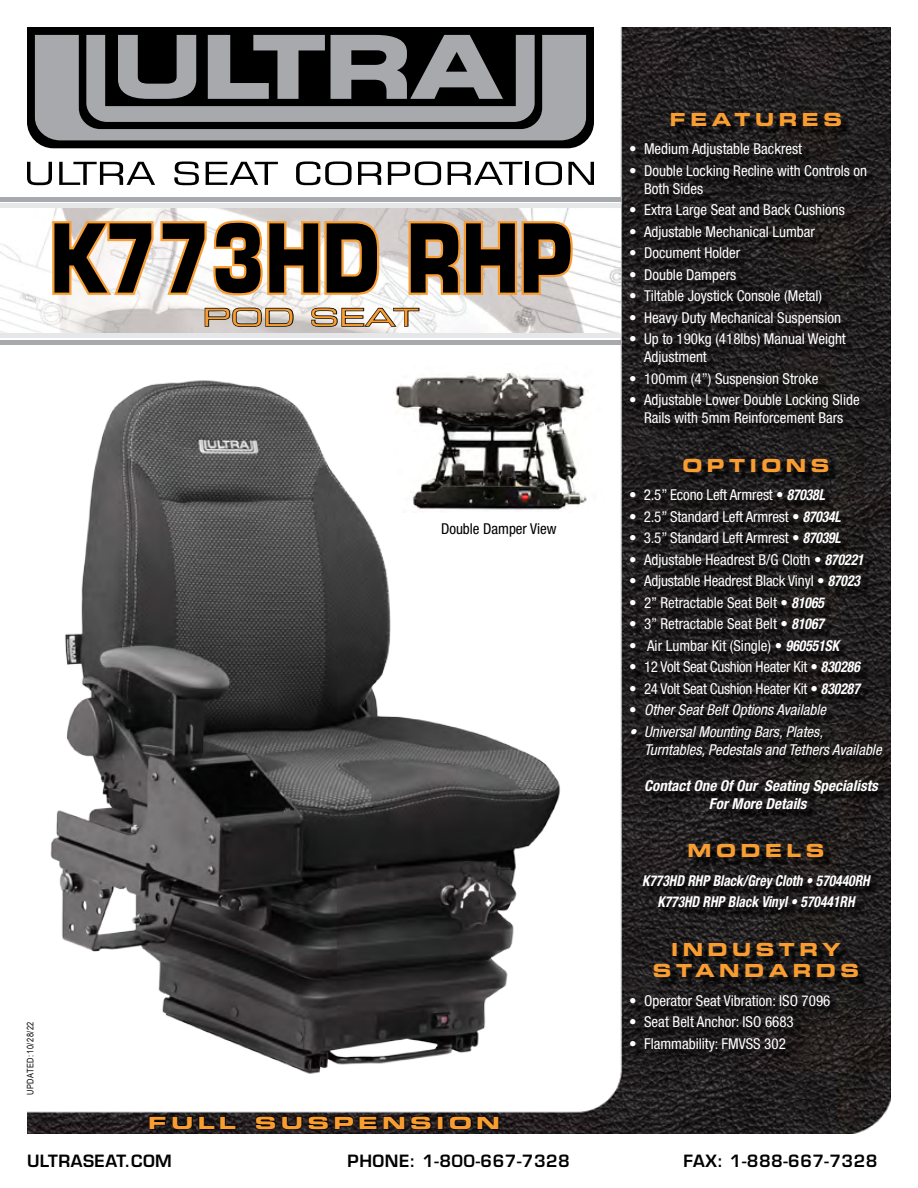
<style>
.page{position:relative;width:918px;height:1188px;background:#fff}
.page>*{position:absolute;margin:0;border:0;box-sizing:border-box;transform-origin:0 0}
.t1{font:700 92.25px "Eurostile LT Std";color:#000;scale:.8 1}
.t2{font:24px "Eurostile LT Std Ex 2";color:#f99d31;scale:1.25 1}
.t3{font:18px/21.6px "Eurostile LT Std Bold Ex 2";letter-spacing:.25em;color:#f99d31;text-align:center}
.t4{font:16.8px "Eurostile LT Std Bold Ex 2";letter-spacing:.2em;color:#f99d31;scale:1.25 1}
.t5{font:600 16.5px "Eurostile LT Std";letter-spacing:.03em;color:#000}
.t6{font:condensed 15px/18px "Helvetica Neue LT Pro";color:#fff}
.t7{font:italic condensed 15px/18px "Helvetica Neue LT Pro";color:#fff}
.t8{font:condensed 15px "Helvetica Neue LT Pro";letter-spacing:-.02em;color:#fff}
.Models{font:italic 700 condensed 15px "Helvetica Neue LT Pro";color:#fff;scale:.9 1}
.Models-2{font:italic 700 condensed 15px/18px "Helvetica Neue LT Pro";color:#fff;text-align:center}
.Bulleted_List{font:condensed 15px "Helvetica Neue LT Pro";color:#000}
.t9{font:9px "Arial Narrow";letter-spacing:.05em;color:#000}
.s1{font-weight:700;font-style:italic}
.s2{font-style:normal}
</style>
<div class="page">
<img style="left:27px;top:27px;width:864px;height:1107px">
<img style="left:1px;top:208px;width:620px;height:126px">
<hr style="left:1px;top:334px;width:620px;height:4px;background:#e6e7e8">
<hr style="left:1px;top:340px;width:620px;height:4px;background:#a7a9ac">
<hr style="left:1px;top:198px;width:620px;height:4px;background:#a7a9ac">
<hr style="left:1px;top:204px;width:620px;height:4px;background:#e6e7e8">
<svg style="left:27px;top:162px;width:25px;height:23px"></svg>
<svg style="left:59px;top:162px;width:96px;height:23px"></svg>
<svg style="left:174px;top:161px;width:25px;height:24px"></svg>
<svg style="left:206px;top:162px;width:72px;height:23px"></svg>
<svg style="left:296px;top:161px;width:56px;height:24px"></svg>
<svg style="left:358px;top:162px;width:23px;height:23px"></svg>
<svg style="left:388px;top:161px;width:53px;height:24px"></svg>
<svg style="left:448px;top:162px;width:74px;height:23px"></svg>
<hr style="left:526px;top:162px;width:3px;height:23px;background:#000">
<svg style="left:536px;top:161px;width:26px;height:24px"></svg>
<svg style="left:568px;top:162px;width:26px;height:23px"></svg>
<svg style="left:27px;top:27px;width:567px;height:121px;background:#0a0a0a"></svg>
<svg style="left:35px;top:35px;width:551px;height:105px;background:#7e8082"></svg>
<svg style="left:86px;top:35px;width:449px;height:87px;background:#636566"></svg>
<svg style="left:148px;top:1115px;width:89px;height:15px"></svg>
<svg style="left:255px;top:1115px;width:177px;height:15px;background:#171314"></svg>
<div style="left:437px;top:1116px;width:6px;height:13px;border:2px solid #000"></div>
<svg style="left:448px;top:1115px;width:52px;height:15px"></svg>
<svg style="left:204px;top:307px;width:90px;height:21px;background:#8e8c8a"></svg>
<svg style="left:310px;top:307px;width:110px;height:21px"></svg>
<img style="left:49px;top:379px;width:514px;height:697px">
<svg style="left:50px;top:218px;width:331px;height:80px"></svg>
<svg style="left:406px;top:219px;width:169px;height:78px;background:#e3c29d"></svg>
<div style="left:634px;top:117px;width:256px;height:943px;background:#000;opacity:.75"></div>
<img style="left:393px;top:364px;width:214px;height:149px">
<p class="t1" style="left:50px;top:202px;width:654px">K773HD RHP</p>
<p class="t2" style="left:203px;top:301px;width:175px">POD SEAT</p>
<p class="Bulleted_List" style="left:441px;top:520px;width:117px">Double Damper View</p>
<p class="t9" style="left:24px;top:1095px;width:75px;rotate:-90deg">UPDATED: 10/28/22</p>
<p class="t4" style="left:148px;top:1111px;width:283px">FULL SUSPENSION</p>
<p class="t3" style="left:670px;top:108px;width:174px">FEATURES</p>
<p class="t6" style="left:629px;top:140px;width:174px">• Medium Adjustable Backrest</p>
<p class="t6" style="left:644px;top:161px;width:224px;text-indent:-15px">• Double Locking Recline with Controls on<br>Both Sides</p>
<p class="t6" style="left:629px;top:201px;width:217px">• Extra Large Seat and Back Cushions</p>
<p class="t6" style="left:629px;top:222px;width:187px">• Adjustable Mechanical Lumbar</p>
<p class="t6" style="left:629px;top:244px;width:113px">• Document Holder</p>
<p class="t6" style="left:629px;top:265px;width:109px">• Double Dampers</p>
<p class="t6" style="left:629px;top:287px;width:195px">• Tiltable Joystick Console (Metal)</p>
<p class="t6" style="left:629px;top:308px;width:213px">• Heavy Duty Mechanical Suspension</p>
<p class="t6" style="left:644px;top:330px;width:203px;text-indent:-15px">• Up to 190kg (418lbs) Manual Weight<br>Adjustment</p>
<p class="t6" style="left:629px;top:369px;width:191px">• 100mm (4”) Suspension Stroke</p>
<p class="t6" style="left:629px;top:391px;width:232px;text-align:center">• Adjustable Lower Double Locking Slide<br>Rails with 5mm Reinforcement Bars</p>
<p class="t3" style="left:682px;top:454px;width:149px">OPTIONS</p>
<p class="t6" style="left:629px;top:486px;width:197px">• 2.5” Econo Left Armrest • <span class="s1">87038L</span></p>
<p class="t6" style="left:629px;top:507px;width:213px">• 2.5” Standard Left Armrest • <span class="s1">87034L</span></p>
<p class="t6" style="left:629px;top:529px;width:213px">• 3.5” Standard Left Armrest • <span class="s1">87039L</span></p>
<p class="t6" style="left:629px;top:550px;width:236px">• Adjustable Headrest B/G Cloth • <span class="s1">870221</span></p>
<p class="t6" style="left:629px;top:572px;width:232px">• Adjustable Headrest Black Vinyl • <span class="s1">87023</span></p>
<p class="t6" style="left:629px;top:593px;width:196px">• 2” Retractable Seat Belt • <span class="s1">81065</span></p>
<p class="t6" style="left:629px;top:615px;width:196px">• 3” Retractable Seat Belt • <span class="s1">81067</span></p>
<p class="t6" style="left:629px;top:636px;width:212px">• Air Lumbar Kit (Single) • <span class="s1">960551SK</span></p>
<p class="t8" style="left:629px;top:658px;width:232px">• 12 Volt Seat Cushion Heater Kit • <span class="s1">830286</span></p>
<p class="t8" style="left:629px;top:680px;width:232px">• 24 Volt Seat Cushion Heater Kit • <span class="s1">830287</span></p>
<p class="t7" style="left:629px;top:701px;width:198px"><span class="s2">•</span> Other Seat Belt Options Available</p>
<p class="t7" style="left:644px;top:723px;width:239px;text-indent:-15px">• Universal Mounting Bars, Plates,<br>Turntables, Pedestals and Tethers Available</p>
<p class="Models-2" style="left:644px;top:777px;width:235px">Contact One Of Our Seating Specialists<br>For More Details</p>
<p class="t3" style="left:688px;top:840px;width:138px">MODELS</p>
<p class="Models" style="left:642px;top:871px;width:254px">K773HD RHP Black/Grey Cloth • 570440RH</p>
<p class="Models" style="left:657px;top:893px;width:220px">K773HD RHP Black Vinyl • 570441RH</p>
<p class="t3" style="left:653px;top:938px;width:208px">INDUSTRY<br>STANDARDS</p>
<p class="t6" style="left:629px;top:991px;width:203px">• Operator Seat Vibration: ISO 7096</p>
<p class="t6" style="left:629px;top:1013px;width:166px">• Seat Belt Anchor: ISO 6683</p>
<p class="t6" style="left:629px;top:1034px;width:158px">• Flammability: FMVSS 302</p>
<p class="t5" style="left:27px;top:1151px;width:146px">ULTRASEAT.COM</p>
<p class="t5" style="left:348px;top:1151px;width:224px">PHONE: 1-800-667-7328</p>
<p class="t5" style="left:684px;top:1151px;width:195px">FAX: 1-888-667-7328</p>
</div>
